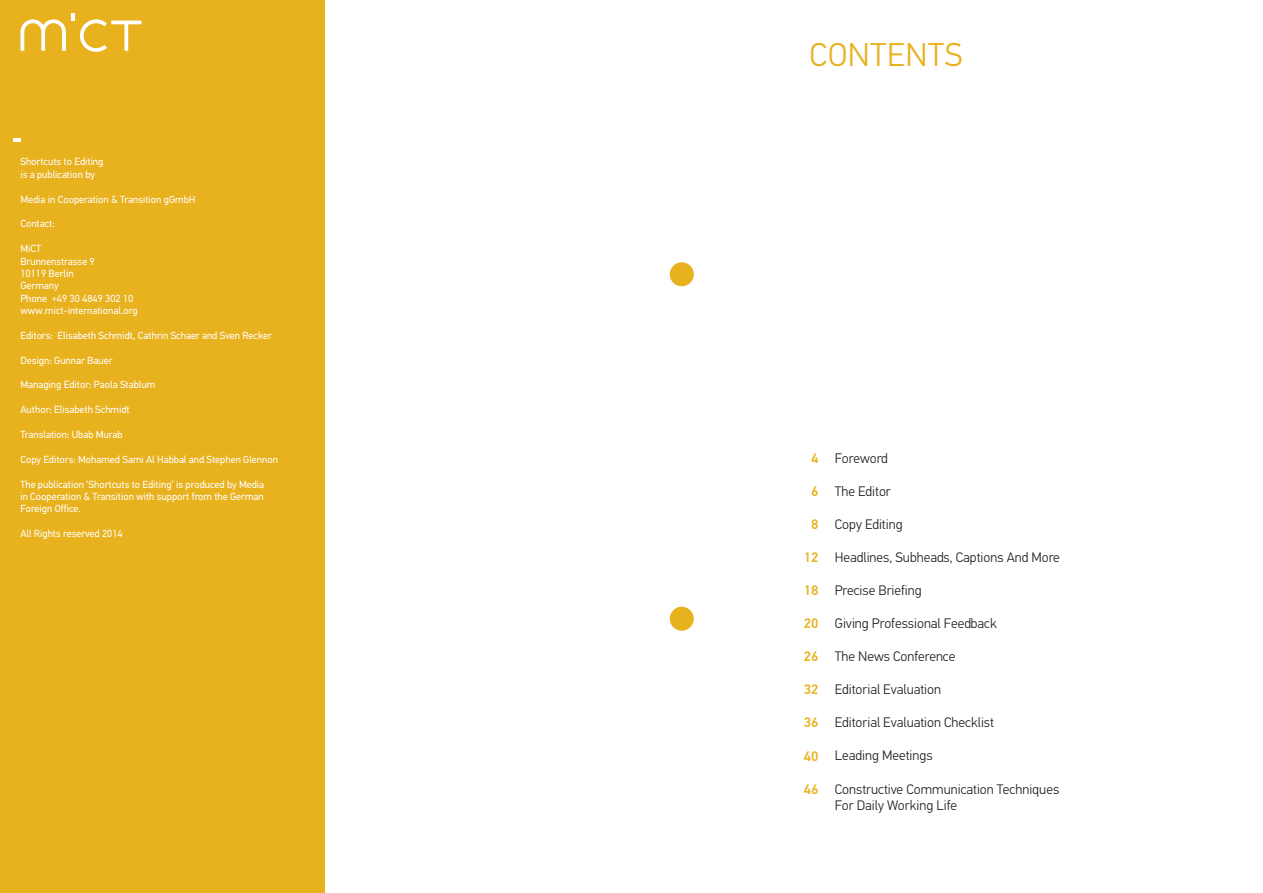
<style>
.page{position:relative;width:1263px;height:893px;background:#fff}
.page>*{position:absolute;margin:0;border:0;box-sizing:border-box;transform-origin:0 0}
.t1{font:300 33px "PF Din Text Arabic";letter-spacing:.02em;color:#e8b11e}
.t2{font:300 13.8px/16.5px "PF Din Text Arabic";color:#231f20}
.t3{font:500 13.8px "PF Din Text Arabic";color:#e8b11e}
.t4{font:10.35px/12.5px "PF Din Text Arabic";color:#fff}
</style>
<div class="page">
<div style="left:670px;top:262px;width:24px;height:24px;background:#e8b11e;border-radius:50%"></div>
<div style="left:670px;top:607px;width:24px;height:24px;background:#e8b11e;border-radius:50%"></div>
<div style="left:0;top:0;width:324px;height:893px;background:#e8b11e"></div>
<svg style="left:13px;top:13px;width:129px;height:129px"></svg>
<p class="t4" style="left:20px;top:156px;width:85px">Shortcuts to Editing is a publication by</p>
<p class="t4" style="left:20px;top:193px;width:177px">Media in Cooperation &amp; Transition gGmbH</p>
<p class="t4" style="left:20px;top:218px;width:36px">Contact:</p>
<p class="t4" style="left:20px;top:243px;width:119px">MiCT<br>Brunnenstrasse 9<br>10119 Berlin<br>Germany<br>Phone +49 30 4849 302 10 www.mict-international.org</p>
<p class="t4" style="left:20px;top:330px;width:253px">Editors: Elisabeth Schmidt, Cathrin Schaer and Sven Recker</p>
<p class="t4" style="left:20px;top:355px;width:94px">Design: Gunnar Bauer</p>
<p class="t4" style="left:20px;top:379px;width:136px">Managing Editor: Paola Stablum</p>
<p class="t4" style="left:20px;top:404px;width:111px">Author: Elisabeth Schmidt</p>
<p class="t4" style="left:20px;top:429px;width:104px">Translation: Ubab Murab</p>
<p class="t4" style="left:20px;top:454px;width:259px">Copy Editors: Mohamed Sami Al Habbal and Stephen Glennon</p>
<p class="t4" style="left:20px;top:479px;width:245px;text-align:justify">The publication ‘Shortcuts to Editing’ is produced by Media in Cooperation &amp; Transition with support from the German Foreign Office.</p>
<p class="t4" style="left:20px;top:528px;width:104px">All Rights reserved 2014</p>
<h1 class="t1" style="left:810px;top:35px;width:154px">CONTENTS</h1>
<h2 class="t3" style="left:811px;top:449px;width:9px">4</h2>
<h2 class="t3" style="left:811px;top:482px;width:9px">6</h2>
<h2 class="t3" style="left:811px;top:516px;width:9px">8</h2>
<h2 class="t3" style="left:804px;top:549px;width:16px">12</h2>
<h2 class="t3" style="left:804px;top:582px;width:16px">18</h2>
<h2 class="t3" style="left:804px;top:615px;width:16px">20</h2>
<h2 class="t3" style="left:804px;top:648px;width:16px">26</h2>
<h2 class="t3" style="left:804px;top:681px;width:16px">32</h2>
<h2 class="t3" style="left:804px;top:714px;width:16px">36</h2>
<h2 class="t3" style="left:804px;top:747px;width:16px">40</h2>
<h2 class="t3" style="left:804px;top:780px;width:16px">46</h2>
<h2 class="t2" style="left:835px;top:451px;width:55px">Foreword</h2>
<h2 class="t2" style="left:835px;top:484px;width:57px">The Editor</h2>
<h2 class="t2" style="left:835px;top:517px;width:69px">Copy Editing</h2>
<h2 class="t2" style="left:835px;top:550px;width:227px">Headlines, Subheads, Captions And More</h2>
<h2 class="t2" style="left:835px;top:583px;width:88px">Precise Briefing</h2>
<h2 class="t2" style="left:835px;top:616px;width:164px">Giving Professional Feedback</h2>
<h2 class="t2" style="left:835px;top:649px;width:122px">The News Conference</h2>
<h2 class="t2" style="left:835px;top:682px;width:108px">Editorial Evaluation</h2>
<h2 class="t2" style="left:835px;top:715px;width:161px">Editorial Evaluation Checklist</h2>
<h2 class="t2" style="left:835px;top:748px;width:99px">Leading Meetings</h2>
<h2 class="t2" style="left:835px;top:781px;width:226px">Constructive Communication Techniques<br>For Daily Working Life</h2>
</div>
